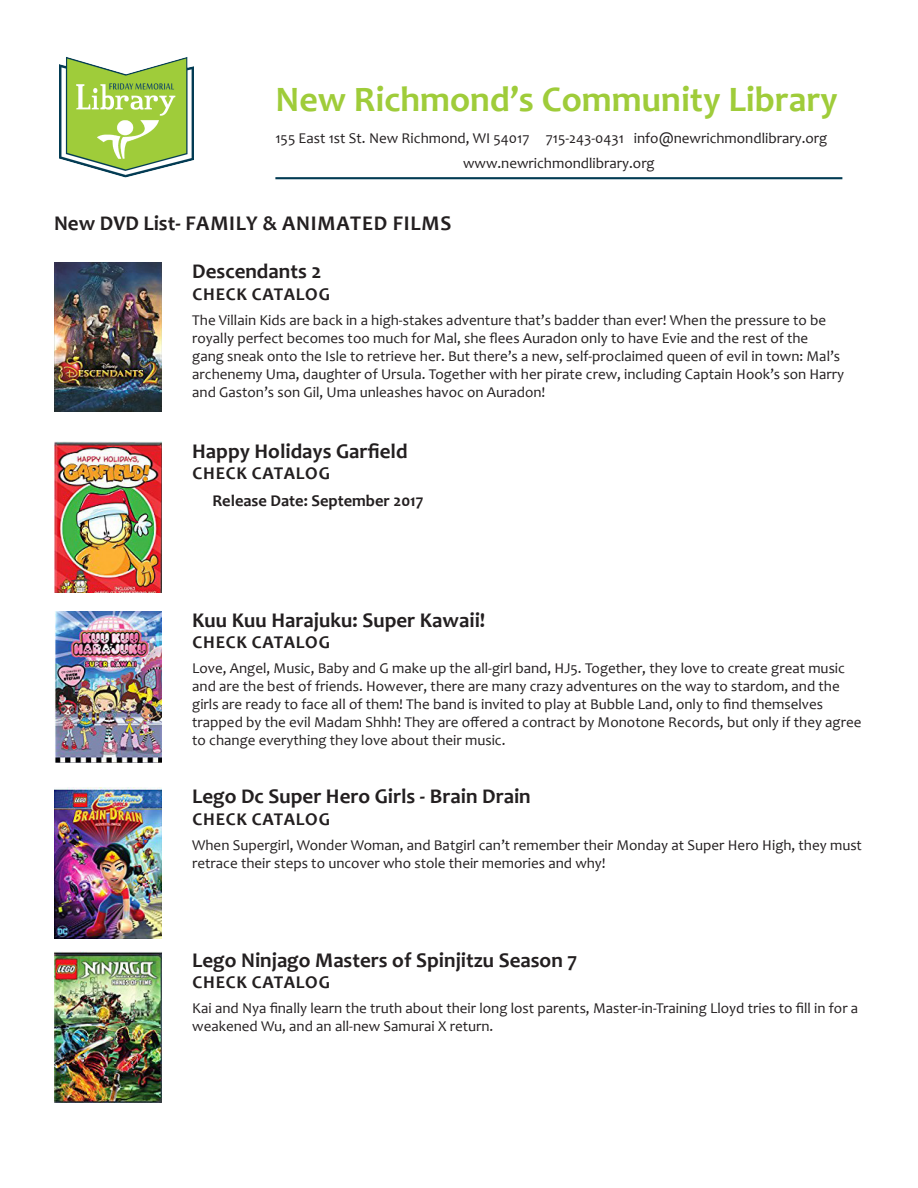
<style>
.page{position:relative;width:918px;height:1188px;background:#fff}
.page>*{position:absolute;margin:0;border:0;box-sizing:border-box;transform-origin:0 0}
.Library_Title{font:700 36px "Candara";color:#9fcc3a}
.DVD_Title{font:700 21px "Candara";color:#231f20}
.DVD_Title-2{font:700 21px "Candara";letter-spacing:.04em;color:#231f20}
.Check_Catalog{font:700 18px "Candara";letter-spacing:.04em;color:#231f20}
.Rating___Release{font:700 16.5px "Candara";color:#231f20}
.Library_Info{font:15px/18px "Candara";color:#231f20}
</style>
<div class="page">
<hr style="left:275px;top:177px;width:567px;height:2px;background:#023b53">
<img style="left:59px;top:57px;width:135px;height:121px">
<img style="left:55px;top:611px;width:107px;height:151px">
<img style="left:54px;top:441px;width:108px;height:152px">
<img style="left:54px;top:787px;width:108px;height:151px">
<img style="left:54px;top:951px;width:108px;height:152px">
<img style="left:54px;top:262px;width:108px;height:149px">
<p class="Library_Title" style="left:275px;top:77px;width:564px">New Richmond’s Community Library</p>
<p class="Library_Info" style="left:275px;top:129px;width:553px">155 East 1st St. New Richmond, WI 54017 715-243-0431 info@newrichmondlibrary.org</p>
<p class="Library_Info" style="left:463px;top:154px;width:193px">www.newrichmondlibrary.org</p>
<p class="DVD_Title-2" style="left:54px;top:210px;width:399px">New DVD List- FAMILY &amp; ANIMATED FILMS</p>
<p class="DVD_Title" style="left:192px;top:258px;width:131px">Descendants 2</p>
<p class="Check_Catalog" style="left:193px;top:283px;width:139px">CHECK CATALOG</p>
<p class="Library_Info" style="left:192px;top:311px;width:653px">The Villain Kids are back in a high-stakes adventure that’s badder than ever! When the pressure to be royally perfect becomes too much for Mal, she flees Auradon only to have Evie and the rest of the<br>gang sneak onto the Isle to retrieve her. But there’s a new, self-proclaimed queen of evil in town: Mal’s archenemy Uma, daughter of Ursula. Together with her pirate crew, including Captain Hook’s son Harry and Gaston’s son Gil, Uma unleashes havoc on Auradon!</p>
<p class="DVD_Title" style="left:192px;top:438px;width:217px">Happy Holidays Garfield</p>
<p class="Check_Catalog" style="left:193px;top:462px;width:139px">CHECK CATALOG</p>
<p class="Rating___Release" style="left:212px;top:490px;width:212px">Release Date: September 2017</p>
<p class="DVD_Title" style="left:192px;top:607px;width:295px">Kuu Kuu Harajuku: Super Kawaii!</p>
<p class="Check_Catalog" style="left:193px;top:631px;width:139px">CHECK CATALOG</p>
<p class="Library_Info" style="left:192px;top:659px;width:671px">Love, Angel, Music, Baby and G make up the all-girl band, HJ5. Together, they love to create great music and are the best of friends. However, there are many crazy adventures on the way to stardom, and the girls are ready to face all of them! The band is invited to play at Bubble Land, only to find themselves trapped by the evil Madam Shhh! They are offered a contract by Monotone Records, but only if they agree to change everything they love about their music.</p>
<p class="DVD_Title" style="left:192px;top:783px;width:340px">Lego Dc Super Hero Girls - Brain Drain</p>
<p class="Check_Catalog" style="left:193px;top:808px;width:139px">CHECK CATALOG</p>
<p class="Library_Info" style="left:192px;top:836px;width:671px">When Supergirl, Wonder Woman, and Batgirl can’t remember their Monday at Super Hero High, they must retrace their steps to uncover who stole their memories and why!</p>
<p class="DVD_Title" style="left:192px;top:947px;width:387px">Lego Ninjago Masters of Spinjitzu Season 7</p>
<p class="Check_Catalog" style="left:193px;top:971px;width:139px">CHECK CATALOG</p>
<p class="Library_Info" style="left:192px;top:999px;width:668px">Kai and Nya finally learn the truth about their long lost parents, Master-in-Training Lloyd tries to fill in for a weakened Wu, and an all-new Samurai X return.</p>
</div>
